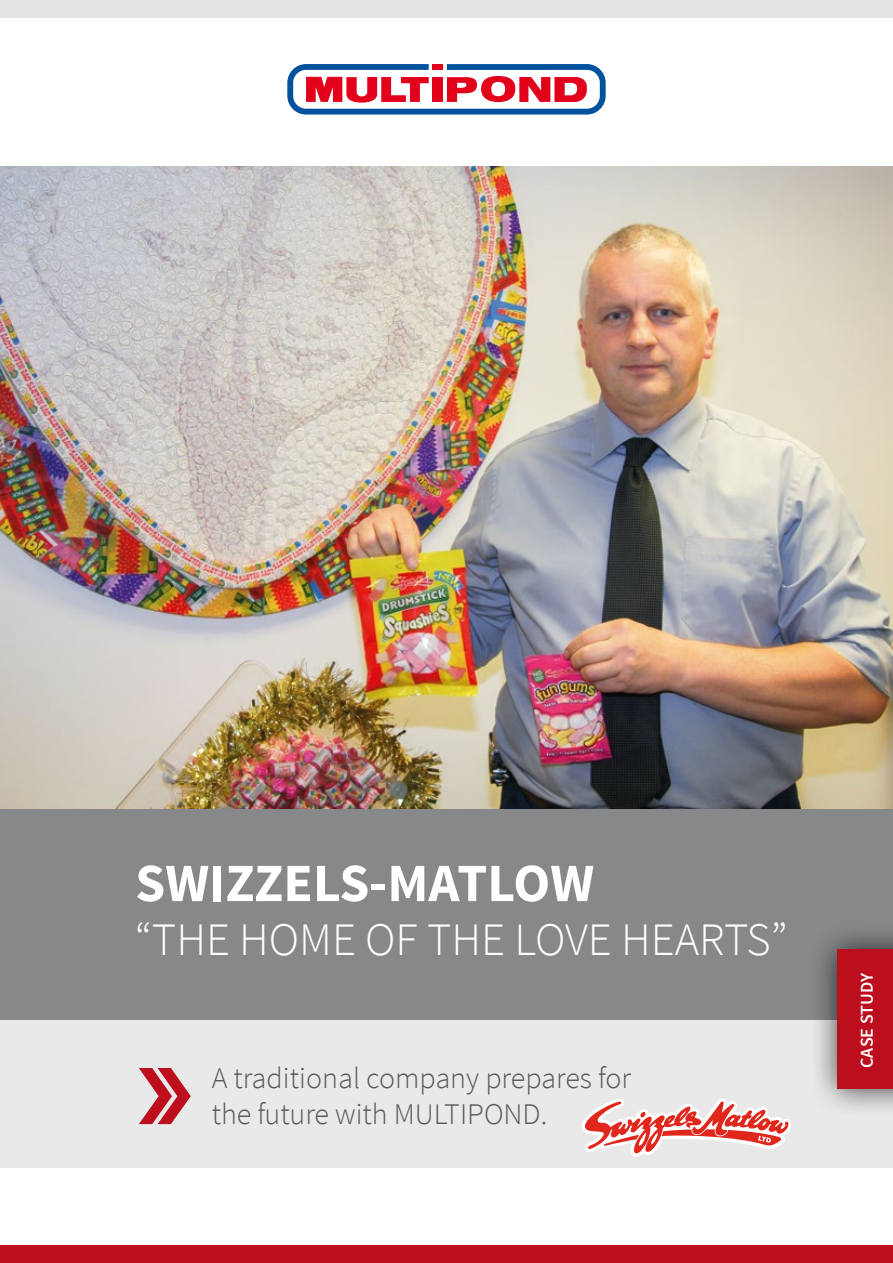
<style>
.page{position:relative;width:893px;height:1263px;background:#fff}
.page>*{position:absolute;margin:0;border:0;box-sizing:border-box;transform-origin:0 0}
.t1{font:700 54px "Source Sans Pro";color:#fff}
.t2{font:300 46.5px "Source Sans Pro";color:#fff}
.t3{font:300 30px/36px "Source Sans Pro";color:#58585a}
.t4{font:600 18px "Source Sans Pro";color:#fff}
</style>
<div class="page">
<img style="left:0;top:166px;width:893px;height:643px">
<div style="left:0;top:809px;width:893px;height:212px;background:#87888a"></div>
<div style="left:0;top:1021px;width:893px;height:147px;background:#e9e9ea"></div>
<div style="left:809px;top:921px;width:84px;height:197px;background:#000;opacity:.75"></div>
<div style="left:838px;top:950px;width:55px;height:139px;background:#bc0e1d"></div>
<svg style="left:287px;top:64px;width:319px;height:51px"></svg>
<div style="left:0;top:0;width:893px;height:17px;background:#e3e4e4"></div>
<svg style="left:139px;top:1068px;width:52px;height:56px"></svg>
<div style="left:0;top:1246px;width:893px;height:17px;background:#bc0e1d"></div>
<svg style="left:582px;top:1099px;width:209px;height:58px"></svg>
<h1 class="t1" style="left:135px;top:848px;width:460px">SWIZZELS-MATLOW</h1>
<h2 class="t2" style="left:135px;top:911px;width:654px">“THE HOME OF THE LOVE HEARTS”</h2>
<p class="t3" style="left:212px;top:1060px;width:421px">A traditional company prepares for the future with MULTIPOND.</p>
<p class="t4" style="left:856px;top:1068px;width:96px;rotate:-90deg">CASE STUDY</p>
</div>
